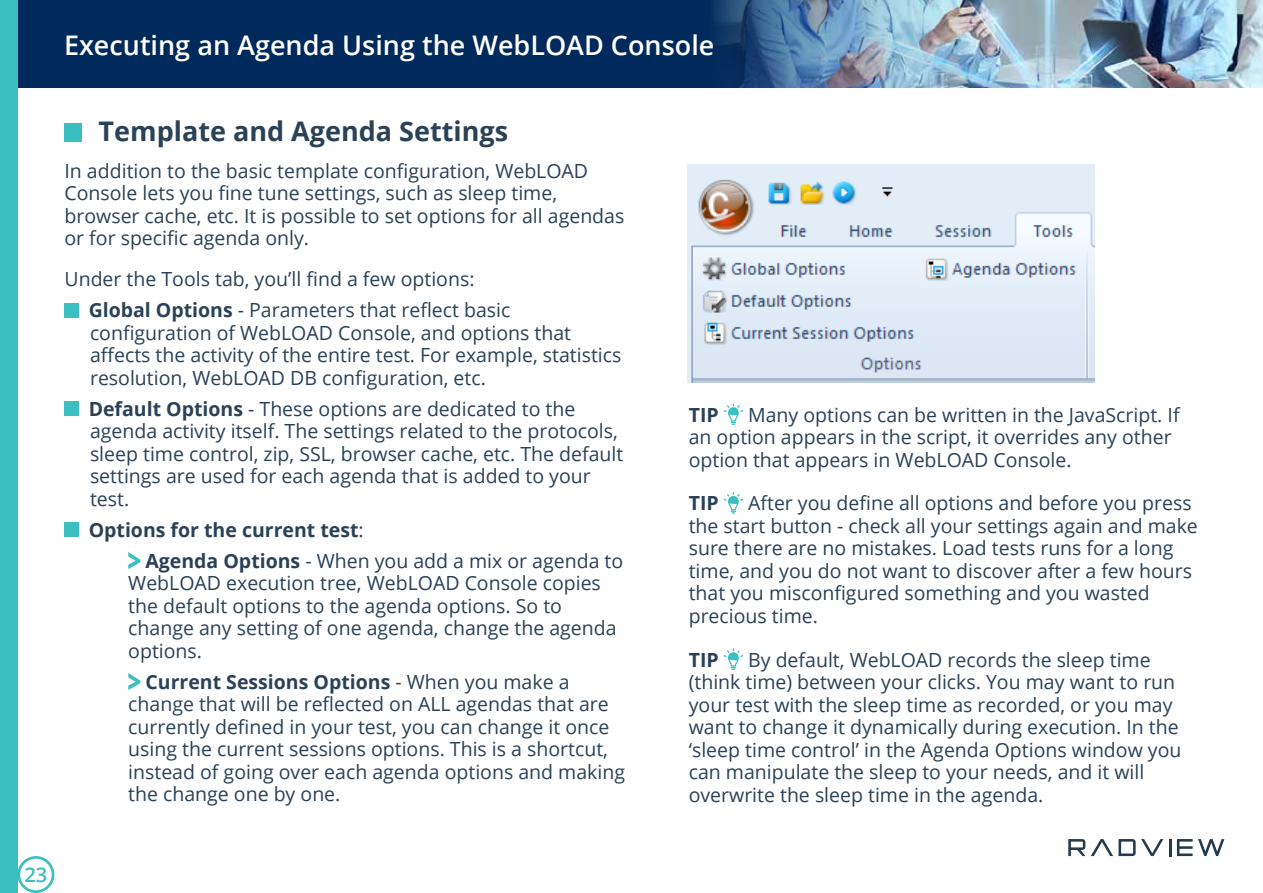
<style>
.page{position:relative;width:1263px;height:893px;background:#fff}
.page>*{position:absolute;margin:0;border:0;box-sizing:border-box;transform-origin:0 0}
.t1{font:600 27px "Open Sans";color:#fff}
.t2{font:700 27px "Open Sans";color:#2a4157}
.t3{font:600 20.25px "Open Sans";color:#3bbfc0}
.t4{font:19.5px/22.5px "Open Sans";color:#2a4157}
.t5{font:700 19.5px/31px "Open Sans";color:#2a4157}
.s1{font-weight:700}
.s2{font-weight:400}
</style>
<div class="page">
<div style="left:17px;top:856px;width:37px;height:37px;border:3px solid #3bbfc0;border-radius:50%"></div>
<div style="left:0;top:0;width:17px;height:893px;background:#3bbfc0"></div>
<div style="left:16px;top:0;width:1247px;height:87px;background:#002a5c"></div>
<img style="left:713px;top:0;width:550px;height:87px">
<svg style="left:1068px;top:839px;width:17px;height:17px"></svg>
<svg style="left:1091px;top:839px;width:72px;height:17px"></svg>
<svg style="left:1169px;top:839px;width:2px;height:17px"></svg>
<svg style="left:1177px;top:839px;width:15px;height:17px"></svg>
<svg style="left:1198px;top:839px;width:26px;height:17px"></svg>
<div style="left:0;top:0;width:17px;height:116px;background:#3bbfc0"></div>
<div style="left:64px;top:303px;width:15px;height:14px;background:#3bbfc0"></div>
<div style="left:64px;top:402px;width:15px;height:14px;background:#3bbfc0"></div>
<div style="left:64px;top:523px;width:15px;height:14px;background:#3bbfc0"></div>
<svg style="left:128px;top:552px;width:12px;height:17px"></svg>
<svg style="left:128px;top:673px;width:12px;height:17px"></svg>
<img style="left:688px;top:165px;width:406px;height:218px">
<div style="left:64px;top:123px;width:18px;height:18px;background:#3abfc0"></div>
<svg style="left:724px;top:403px;width:19px;height:22px"></svg>
<svg style="left:724px;top:492px;width:19px;height:22px"></svg>
<svg style="left:724px;top:648px;width:19px;height:22px"></svg>
<h1 class="t1" style="left:64px;top:26px;width:652px">Executing an Agenda Using the WebLOAD Console</h1>
<h1 class="t2" style="left:99px;top:113px;width:411px">Template and Agenda Settings</h1>
<p class="t4" style="left:64px;top:159px;width:561px">In addition to the basic template configuration, WebLOAD Console lets you fine tune settings, such as sleep time, browser cache, etc It. is possible to set options for all agendas or for specific agenda only.</p>
<p class="t4" style="left:89px;top:263px;width:423px;line-height:31px;text-indent:-24px">Under the Tools tab, you l l’ find a few options:<br><span class="s1">Global Options</span> - Parameters that reflect basic</p>
<p class="t4" style="left:90px;top:321px;width:533px">configuration of WebLOAD Console, and options that affects the activity of the entire test. For example, statistics resolution, WebLOAD DB configuration, etc.</p>
<p class="t4" style="left:89px;top:397px;width:536px"><span class="s1">Default Options</span> - These options are dedicated to the agenda activity itself. The settings related to the protocols, sleep time control, zip, SSL, browser cache, etc. The default settings are used for each agenda that is added to your test.</p>
<p class="t5" style="left:145px;top:514px;width:479px;text-indent:-57px">Options for the current test<span class="s2">:<br></span>Agenda Options <span class="s2">- When you add a mix or agenda to</span></p>
<p class="t4" style="left:128px;top:572px;width:490px">WebLOAD execution tree, WebLOAD Console copies the default options to the agenda options. So to change any setting of one agenda, change the agenda options.</p>
<p class="t4" style="left:128px;top:670px;width:498px;text-indent:17px"><span class="s1">Current Sessions Options</span> - When you make a change that will be reflected on ALL agendas that are currently defined in your test, you can change it once using the current sessions options. This is a shortcut, instead of going over each agenda options and making the change one by one.</p>
<p class="t4" style="left:748px;top:403px;width:433px">Many options can be written in the JavaScript If.</p>
<p class="t5" style="left:689px;top:399px;width:31px">TIP</p>
<p class="t4" style="left:689px;top:425px;width:484px">an option appears in the script it, overrides any other option that appears in WebLOAD Console.</p>
<p class="t4" style="left:748px;top:492px;width:445px">After you define all options and before you press</p>
<p class="t5" style="left:689px;top:487px;width:31px">TIP</p>
<p class="t4" style="left:689px;top:514px;width:511px">the start button - check all your settings again and make sure there are no mistakes. Load tests runs for a long time, and you do not want to discover after a few hours that you misconfigured something and you wasted precious time.</p>
<p class="t4" style="left:748px;top:648px;width:404px">By default, WebLOAD records the sleep time</p>
<p class="t5" style="left:689px;top:644px;width:31px">TIP</p>
<p class="t4" style="left:689px;top:670px;width:494px">(think time) between your clicks. You may want to run your test with the sleep time as recorded, or you may want to change it dynamically during execution In. the ‘sleep time control’ in the Agenda Options window you can manipulate the sleep to your needs, and it will overwrite the sleep time in the agenda.</p>
<p class="t3" style="left:24px;top:861px;width:25px">23</p>
</div>
